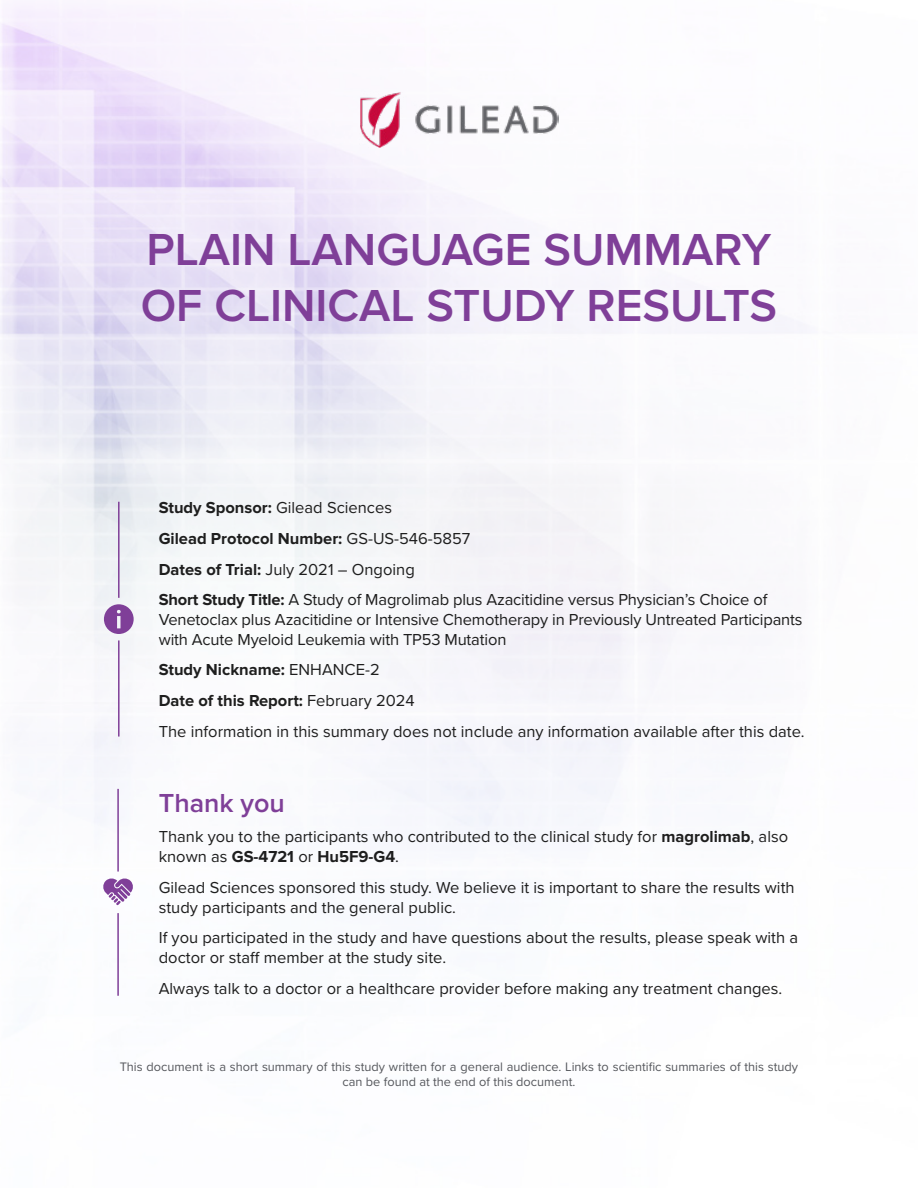
<style>
.page{position:relative;width:918px;height:1188px;background:#fff}
.page>*{position:absolute;margin:0;border:0;box-sizing:border-box;transform-origin:0 0}
.t1{font:600 46.5px/55.8px "Proxima Nova";color:#7f3f98}
.t2{font:600 27px "Proxima Nova";color:#7f3f98}
.t3{font:16.5px/30.6px "Proxima Nova";color:#1e1e1e}
.t4{font:12.75px/15.3px "Proxima Nova";color:#55575c;text-align:center}
.s1{font-weight:700}
</style>
<div class="page">
<img style="left:360px;top:91px;width:198px;height:56px">
<svg style="left:102px;top:878px;width:32px;height:28px"></svg>
<hr style="left:117px;top:789px;width:2px;height:83px;background:#7f3f98">
<hr style="left:117px;top:913px;width:2px;height:83px;background:#7f3f98">
<svg style="left:104px;top:604px;width:30px;height:30px"></svg>
<hr style="left:118px;top:502px;width:2px;height:96px;background:#7f3f98">
<hr style="left:118px;top:640px;width:2px;height:97px;background:#7f3f98">
<h1 class="t1" style="left:141px;top:224px;width:638px">PLAIN LANGUAGE SUMMARY<br>OF CLINICAL STUDY RESULTS</h1>
<p class="t3" style="left:159px;top:492px;width:610px"><span class="s1">Study Sponsor:</span> Gilead Sciences<br><span class="s1">Gilead Protocol Number:</span> GS-US-546-5857<br><span class="s1">Dates of Trial:</span> July 2021 – Ongoing<br><span class="s1">Short Study Title:</span> A Study of Magrolimab plus Azacitidine versus Physician’s Choice of</p>
<p class="t3" style="left:159px;top:609px;width:645px;line-height:19.8px">Venetoclax plus Azacitidine or Intensive Chemotherapy in Previously Untreated Participants with Acute Myeloid Leukemia with TP53 Mutation</p>
<p class="t3" style="left:159px;top:654px;width:647px"><span class="s1">Study Nickname:</span> ENHANCE-2<br><span class="s1">Date of this Report:</span> February 2024<br>The information in this summary does not include any information available after this date.</p>
<h2 class="t2" style="left:159px;top:787px;width:128px">Thank you</h2>
<p class="t3" style="left:159px;top:826px;width:631px;line-height:19.8px">Thank you to the participants who contributed to the clinical study for <span class="s1">magrolimab</span>, also known as <span class="s1">GS-4721</span> or <span class="s1">Hu5F9-G4</span>.</p>
<p class="t3" style="left:159px;top:877px;width:637px;line-height:19.8px">Gilead Sciences sponsored this study. We believe it is important to share the results with study participants and the general public.</p>
<p class="t3" style="left:159px;top:927px;width:641px;line-height:19.8px">If you participated in the study and have questions about the results, please speak with a doctor or staff member at the study site.</p>
<p class="t3" style="left:159px;top:972px;width:625px">Always talk to a doctor or a healthcare provider before making any treatment changes.</p>
<p class="t4" style="left:120px;top:1059px;width:680px">This document is a short summary of this study written for a general audience. Links to scientific summaries of this study can be found at the end of this document.</p>
</div>
